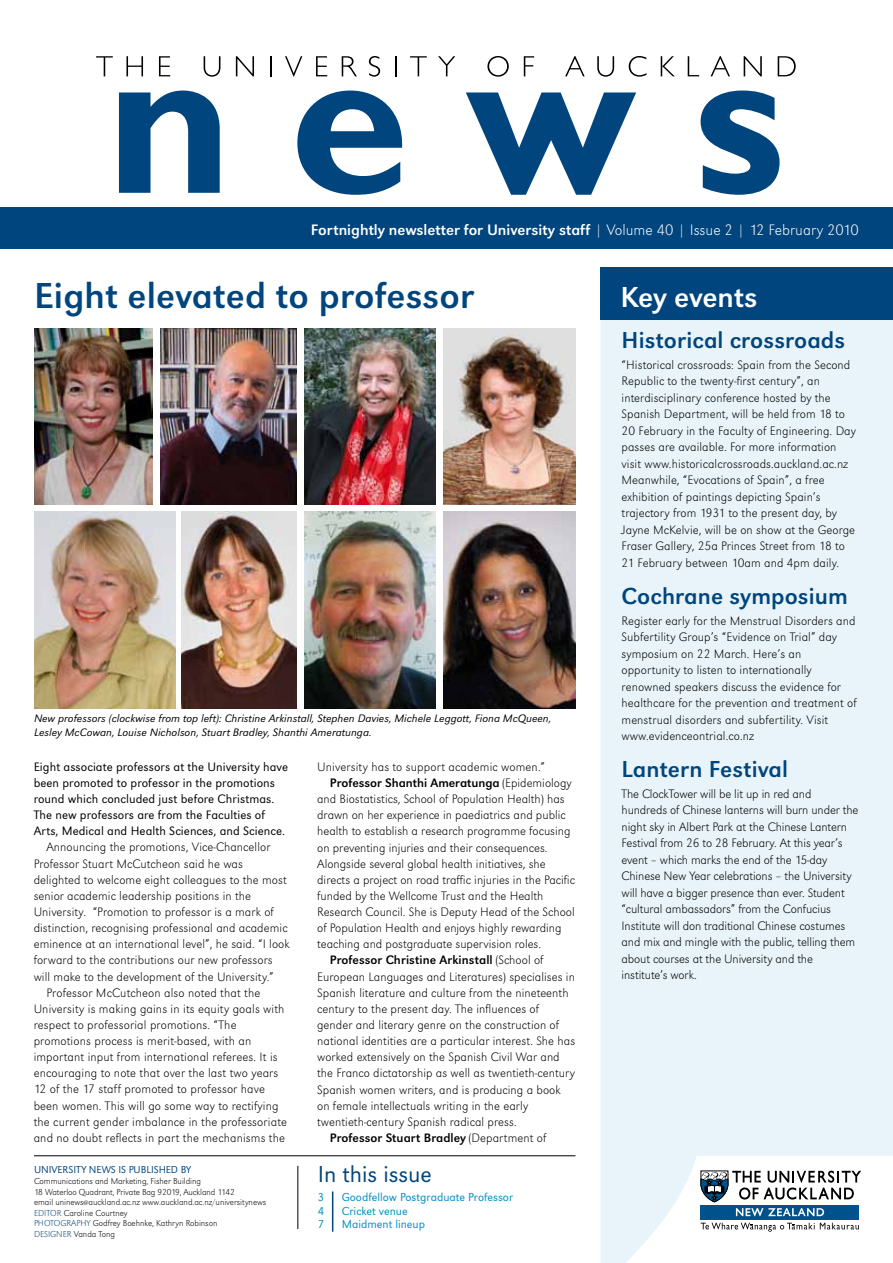
<style>
.page{position:relative;width:893px;height:1263px;background:#fff}
.page>*{position:absolute;margin:0;border:0;box-sizing:border-box;transform-origin:0 0}
.t1{font:37.5px "Grot Macron Reg";letter-spacing:.005em;color:#00457d}
.t2{font:30px "Grot Macron Reg";letter-spacing:-.005em;color:#fff}
.t3{font:24px "Grot Macron Reg";letter-spacing:.005em;color:#00457d}
.t4{font:300 24px "Grot Macron";color:#00457d}
.t5{font:15.75px "Grot Macron Reg";color:#fff}
.t6{font:12.75px/16.5px "Grot Macron Extra Lt";letter-spacing:.005em;color:#000}
.t7{font:300 12.75px/16.2px "Grot Macron";letter-spacing:.005em;color:#000}
.t8{font:12.75px "Grot Macron Reg";letter-spacing:.005em;color:#000}
.t9{font:300 12px "Grot Macron";color:#008fc1}
.t10{font:11.25px/14.2px "Grot Macron Light Ita";letter-spacing:.005em;color:#000}
.t11{font:300 10.5px "Grot Macron";letter-spacing:-.005em;color:#00457d}
.t12{font:9px/10.5px "Grot Macron Extra Lt";letter-spacing:-.005em;color:#000}
.s1{font-family:"Grot Macron Extra Lt"}
.s2{font-size:7.5px}
.s3{color:#00457d}
</style>
<div class="page">
<svg style="left:119px;top:91px;width:101px;height:102px"></svg>
<svg style="left:297px;top:91px;width:106px;height:104px"></svg>
<svg style="left:466px;top:92px;width:170px;height:103px"></svg>
<svg style="left:701px;top:91px;width:79px;height:104px"></svg>
<svg style="left:96px;top:56px;width:17px;height:20px"></svg>
<svg style="left:126px;top:56px;width:17px;height:20px"></svg>
<svg style="left:159px;top:56px;width:11px;height:20px"></svg>
<svg style="left:204px;top:56px;width:16px;height:21px"></svg>
<svg style="left:236px;top:56px;width:18px;height:20px"></svg>
<svg style="left:270px;top:56px;width:1px;height:20px"></svg>
<svg style="left:285px;top:56px;width:17px;height:21px"></svg>
<svg style="left:316px;top:56px;width:11px;height:20px"></svg>
<svg style="left:342px;top:56px;width:15px;height:20px"></svg>
<svg style="left:369px;top:56px;width:11px;height:21px"></svg>
<svg style="left:395px;top:56px;width:1px;height:20px"></svg>
<svg style="left:410px;top:56px;width:17px;height:20px"></svg>
<svg style="left:438px;top:56px;width:17px;height:20px"></svg>
<svg style="left:487px;top:56px;width:22px;height:21px"></svg>
<svg style="left:524px;top:56px;width:10px;height:20px"></svg>
<svg style="left:565px;top:56px;width:20px;height:20px"></svg>
<svg style="left:597px;top:56px;width:17px;height:21px"></svg>
<svg style="left:629px;top:56px;width:18px;height:21px"></svg>
<svg style="left:661px;top:56px;width:14px;height:20px"></svg>
<svg style="left:688px;top:56px;width:11px;height:20px"></svg>
<svg style="left:710px;top:56px;width:20px;height:20px"></svg>
<svg style="left:744px;top:56px;width:18px;height:20px"></svg>
<svg style="left:778px;top:56px;width:18px;height:20px"></svg>
<hr style="left:34px;top:1155px;width:541px;height:1px;background:#000">
<hr style="left:332px;top:1191px;width:1px;height:41px;background:#00457d">
<hr style="left:298px;top:1166px;width:1px;height:63px;background:#000">
<div style="left:0;top:208px;width:892px;height:41px;background:#00457d"></div>
<svg style="left:601px;top:320px;width:291px;height:943px;background:#e6f1f6"></svg>
<div style="left:601px;top:267px;width:291px;height:53px;background:#00457d"></div>
<img style="left:34px;top:328px;width:119px;height:177px">
<img style="left:160px;top:328px;width:137px;height:177px">
<img style="left:34px;top:512px;width:141px;height:197px">
<img style="left:182px;top:512px;width:115px;height:197px">
<img style="left:304px;top:328px;width:132px;height:177px">
<img style="left:443px;top:328px;width:132px;height:177px">
<img style="left:305px;top:512px;width:131px;height:197px">
<img style="left:443px;top:512px;width:132px;height:197px">
<p class="t5" style="left:311px;top:220px;width:550px">Fortnightly newsletter for University staff <span class="s1">| Volume 40 | Issue 2 | 12 February 2010</span></p>
<h1 class="t1" style="left:34px;top:274px;width:441px">Eight elevated to professor</h1>
<p class="t10" style="left:34px;top:711px;width:519px">New professors (clockwise from top left): Christine Arkinstall, Stephen Davies, Michele Leggott, Fiona McQueen,<br>Lesley McCowan, Louise Nicholson, Stuart Bradley, Shanthi Ameratunga.</p>
<p class="t7" style="left:34px;top:759px;width:256px">Eight associate professors at the University have been promoted to professor in the promotions round which concluded just before Christmas.<br>The new professors are from the Faculties of Arts, Medical and Health Sciences, and Science.</p>
<p class="t6" style="left:46px;top:839px;width:226px">Announcing the promotions, Vice-Chancellor</p>
<p class="t6" style="left:34px;top:855px;width:211px">Professor Stuart McCutcheon said he was</p>
<p class="t6" style="left:34px;top:871px;width:255px">delighted to welcome eight colleagues to the most</p>
<p class="t6" style="left:34px;top:887px;width:219px">senior academic leadership positions in the</p>
<p class="t6" style="left:34px;top:904px;width:242px">University. “Promotion to professor is a mark of</p>
<p class="t6" style="left:34px;top:920px;width:255px">distinction, recognising professional and academic</p>
<p class="t6" style="left:34px;top:936px;width:258px">eminence at an international level”, he said. “I look</p>
<p class="t6" style="left:34px;top:952px;width:241px">forward to the contributions our new professors</p>
<p class="t6" style="left:34px;top:968px;width:242px">will make to the development of the University.”</p>
<p class="t6" style="left:46px;top:984px;width:215px">Professor McCutcheon also noted that the</p>
<p class="t6" style="left:34px;top:1000px;width:252px">University is making gains in its equity goals with</p>
<p class="t6" style="left:34px;top:1016px;width:204px">respect to professorial promotions. “The</p>
<p class="t6" style="left:34px;top:1033px;width:219px">promotions process is merit-based, with an</p>
<p class="t6" style="left:34px;top:1049px;width:246px">important input from international referees. It is</p>
<p class="t6" style="left:34px;top:1065px;width:246px">encouraging to note that over the last two years</p>
<p class="t6" style="left:34px;top:1081px;width:233px">12 of the 17 staff promoted to professor have</p>
<p class="t6" style="left:34px;top:1097px;width:246px">been women. This will go some way to rectifying</p>
<p class="t6" style="left:34px;top:1113px;width:255px">the current gender imbalance in the professoriate</p>
<p class="t6" style="left:34px;top:1129px;width:253px">and no doubt reflects in part the mechanisms the</p>
<p class="t11" style="left:34px;top:1164px;width:159px">UNIVERSITY NEWS IS PUBLISHED BY</p>
<p class="t12" style="left:34px;top:1176px;width:234px">Communications and Marketing, Fisher Building<br>18 Waterloo Quadrant, Private Bag 92019, Auckland 1142<br>email uninews<span class="s2">@</span>auckland.ac.nz www.auckland.ac.nz/universitynews <span class="s3">EDITOR</span> Caroline Courtney<br><span class="s3">PHOTOGRAPHY</span> Godfrey Boehnke, Kathryn Robinson<br><span class="s3">DESIGNER</span> Vanda Tong</p>
<p class="t6" style="left:317px;top:758px;width:229px">University has to support academic women.”</p>
<p class="t8" style="left:330px;top:775px;width:243px">Professor Shanthi Ameratunga <span class="s1">(Epidemiology</span></p>
<p class="t6" style="left:317px;top:791px;width:259px">and Biostatistics, School of Population Health) has drawn on her experience in paediatrics and public health to establish a research programme focusing on preventing injuries and their consequences.<br>Alongside several global health initiatives, she directs a project on road traffic injuries in the Pacific funded by the Wellcome Trust and the Health Research Council. She is Deputy Head of the School of Population Health and enjoys highly rewarding teaching and postgraduate supervision roles.</p>
<p class="t8" style="left:330px;top:953px;width:215px">Professor Christine Arkinstall <span class="s1">(School of</span></p>
<p class="t6" style="left:317px;top:968px;width:259px">European Languages and Literatures) specialises in Spanish literature and culture from the nineteenth century to the present day. The influences of gender and literary genre on the construction of national identities are a particular interest. She has worked extensively on the Spanish Civil War and the Franco dictatorship as well as twentieth-century Spanish women writers, and is producing a book on female intellectuals writing in the early twentieth-century Spanish radical press.</p>
<p class="t8" style="left:330px;top:1130px;width:218px">Professor Stuart Bradley <span class="s1">(Department of</span></p>
<h3 class="t4" style="left:318px;top:1160px;width:116px">In this issue</h3>
<p class="t9" style="left:318px;top:1190px;width:8px">3</p>
<p class="t9" style="left:342px;top:1190px;width:173px">Goodfellow Postgraduate Professor</p>
<p class="t9" style="left:318px;top:1204px;width:8px">4</p>
<p class="t9" style="left:342px;top:1204px;width:67px">Cricket venue</p>
<p class="t9" style="left:318px;top:1217px;width:8px">7</p>
<p class="t9" style="left:342px;top:1217px;width:85px">Maidment lineup</p>
<h2 class="t2" style="left:620px;top:280px;width:138px">Key events</h2>
<h3 class="t3" style="left:622px;top:326px;width:225px">Historical crossroads</h3>
<p class="t6" style="left:622px;top:357px;width:236px">“Historical crossroads: Spain from the Second Republic to the twenty-first century”, an interdisciplinary conference hosted by the Spanish Department, will be held from 18 to 20 February in the Faculty of Engineering. Day passes are available. For more information visit www.historicalcrossroads.auckland.ac.nz Meanwhile, “Evocations of Spain”, a free exhibition of paintings depicting Spain’s trajectory from 1931 to the present day, by Jayne McKelvie, will be on show at the George Fraser Gallery, 25a Princes Street from 18 to 21 February between 10am and 4pm daily.</p>
<h3 class="t3" style="left:622px;top:582px;width:228px">Cochrane symposium</h3>
<p class="t6" style="left:622px;top:612px;width:237px">Register early for the Menstrual Disorders and Subfertility Group’s “Evidence on Trial” day symposium on 22 March. Here’s an opportunity to listen to internationally renowned speakers discuss the evidence for healthcare for the prevention and treatment of menstrual disorders and subfertility. Visit www.evidenceontrial.co.nz</p>
<h3 class="t3" style="left:622px;top:755px;width:168px">Lantern Festival</h3>
<p class="t6" style="left:622px;top:785px;width:238px">The ClockTower will be lit up in red and hundreds of Chinese lanterns will burn under the night sky in Albert Park at the Chinese Lantern Festival from 26 to 28 February. At this year’s event – which marks the end of the 15-day Chinese New Year celebrations – the University will have a bigger presence than ever. Student “cultural ambassadors” from the Confucius Institute will don traditional Chinese costumes and mix and mingle with the public, telling them about courses at the University and the institute’s work.</p>
</div>
